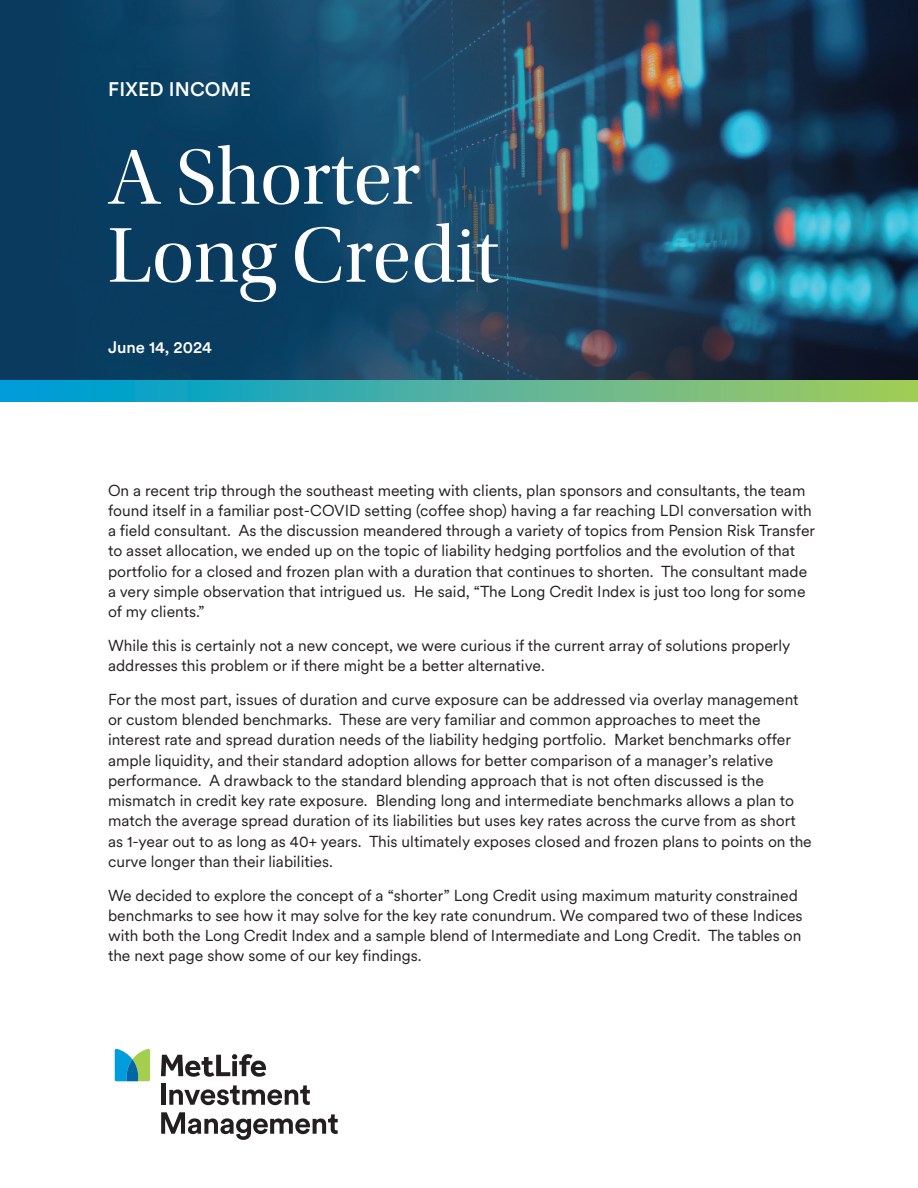
<style>
.page{position:relative;width:918px;height:1188px;background:#fff}
.page>*{position:absolute;margin:0;border:0;box-sizing:border-box;transform-origin:0 0}
.t1{font:81px/78px "Utopia Std Disp";color:#fff}
.t2{font:500 19.5px "Met Life Circular";letter-spacing:.01em;color:#fff}
.t3{font:500 16.5px "Met Life Circular";color:#fff}
.t4{font:15.75px/20.2px "Met Life Circular";color:#231f20}
</style>
<div class="page">
<img style="left:0;top:0;width:918px;height:381px">
<svg style="left:115px;top:1049px;width:35px;height:32px"></svg>
<svg style="left:161px;top:1054px;width:105px;height:23px"></svg>
<hr style="left:161px;top:1083px;width:4px;height:22px;background:#231f20">
<svg style="left:169px;top:1085px;width:141px;height:20px"></svg>
<svg style="left:161px;top:1112px;width:177px;height:28px"></svg>
<div style="left:0;top:381px;width:918px;height:20px;background:linear-gradient(to right,#009ade,#aacb5c)"></div>
<p class="t2" style="left:108px;top:76px;width:145px">FIXED INCOME</p>
<h1 class="t1" style="left:108px;top:140px;width:392px">A Shorter<br>Long Credit</h1>
<p class="t3" style="left:108px;top:336px;width:106px">June 14, 2024</p>
<p class="t4" style="left:108px;top:479px;width:709px">On a recent trip through the southeast meeting with clients, plan sponsors and consultants, the team found itself in a familiar post-COVID setting (coffee shop) having a far reaching LDI conversation with a field consultant. As the discussion meandered through a variety of topics from Pension Risk Transfer to asset allocation, we ended up on the topic of liability hedging portfolios and the evolution of that portfolio for a closed and frozen plan with a duration that continues to shorten. The consultant made a very simple observation that intrigued us. He said, “The Long Credit Index is just too long for some of my clients.”</p>
<p class="t4" style="left:108px;top:635px;width:684px">While this is certainly not a new concept, we were curious if the current array of solutions properly addresses this problem or if there might be a better alternative.</p>
<p class="t4" style="left:108px;top:689px;width:705px">For the most part, issues of duration and curve exposure can be addressed via overlay management or custom blended benchmarks. These are very familiar and common approaches to meet the interest rate and spread duration needs of the liability hedging portfolio. Market benchmarks offer ample liquidity, and their standard adoption allows for better comparison of a manager’s relative performance. A drawback to the standard blending approach that is not often discussed is the mismatch in credit key rate exposure. Blending long and intermediate benchmarks allows a plan to match the average spread duration of its liabilities but uses key rates across the curve from as short as 1-year out to as long as 40+ years. This ultimately exposes closed and frozen plans to points on the curve longer than their liabilities.</p>
<p class="t4" style="left:108px;top:884px;width:696px">We decided to explore the concept of a “shorter” Long Credit using maximum maturity constrained benchmarks to see how it may solve for the key rate conundrum. We compared two of these Indices with both the Long Credit Index and a sample blend of Intermediate and Long Credit. The tables on the next page show some of our key findings.</p>
</div>
